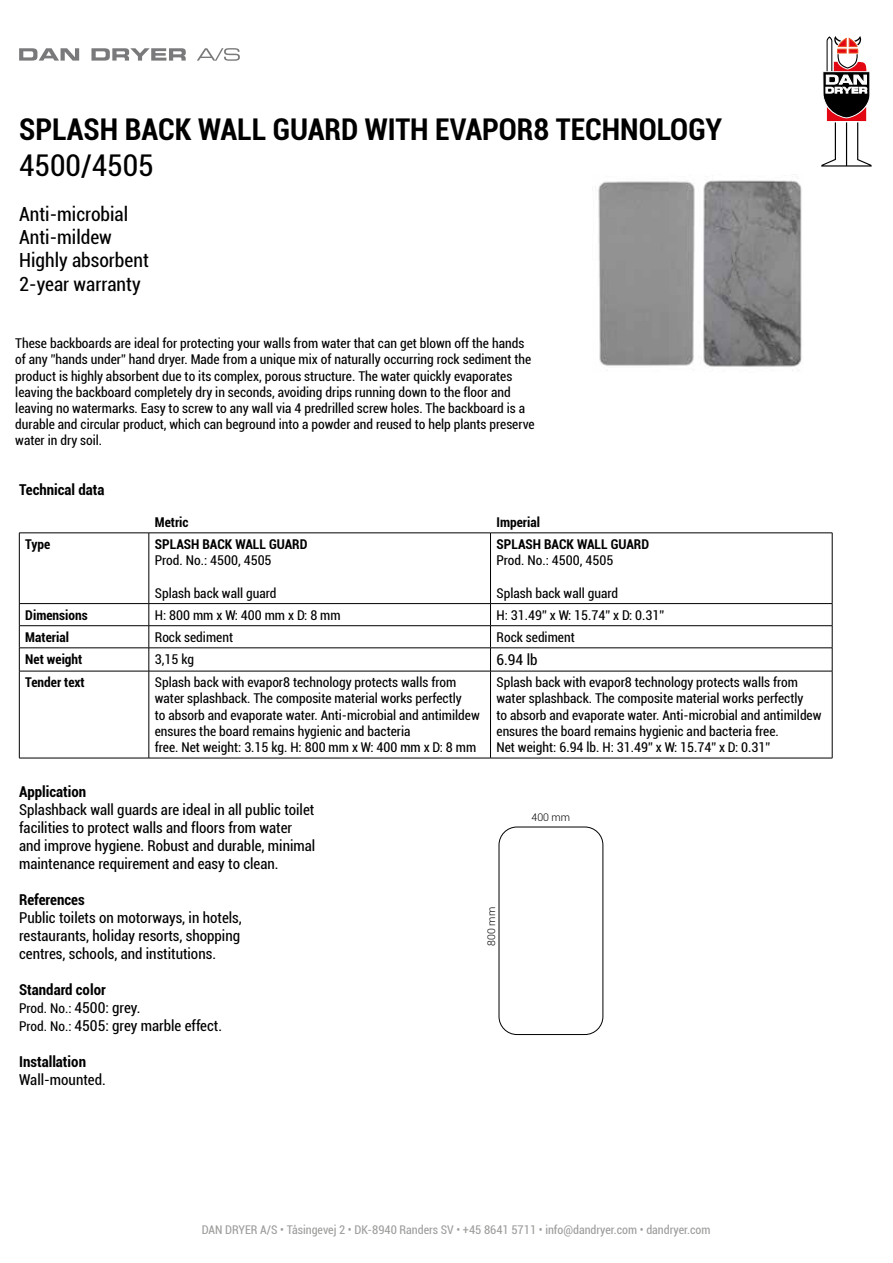
<style>
.page{position:relative;width:893px;height:1263px;background:#fff}
.page>*{position:absolute;margin:0;border:0;box-sizing:border-box;transform-origin:0 0}
.t1{font:700 condensed 30px "Roboto";color:#000}
.t2{font:condensed 30px "Roboto";color:#000}
.t3{font:condensed 19.5px/23.4px "Roboto";color:#000}
.t4{font:condensed 15px/18px "Roboto";color:#000}
.t5{font:700 condensed 15px "Roboto";color:#000}
.t6{font:condensed 13.5px/16.2px "Roboto";color:#000}
.t7{font:700 condensed 13.5px "Roboto";color:#000}
.t8{font:condensed 12px "Roboto";color:#9d9d9c}
.t9{font:300 10.5px "Roboto";color:#000}
.s1{font-weight:700}
.s2{font-size:13.5px}
</style>
<div class="page">
<svg style="left:19px;top:48px;width:60px;height:13px"></svg>
<svg style="left:91px;top:48px;width:95px;height:13px"></svg>
<svg style="left:197px;top:48px;width:43px;height:13px"></svg>
<svg style="left:821px;top:36px;width:51px;height:131px"></svg>
<hr style="left:149px;top:533px;width:341px;height:1px;background:#000">
<hr style="left:490px;top:533px;width:342px;height:1px;background:#000">
<hr style="left:19px;top:533px;width:130px;height:1px;background:#000">
<hr style="left:19px;top:533px;width:1px;height:70px;background:#000">
<hr style="left:149px;top:533px;width:1px;height:70px;background:#000">
<svg style="left:149px;top:604px;width:1px;height:67px"></svg>
<hr style="left:149px;top:671px;width:1px;height:87px;background:#000">
<hr style="left:490px;top:533px;width:1px;height:70px;background:#000">
<hr style="left:832px;top:533px;width:1px;height:70px;background:#000">
<svg style="left:490px;top:604px;width:1px;height:67px"></svg>
<svg style="left:832px;top:604px;width:1px;height:67px"></svg>
<hr style="left:490px;top:671px;width:1px;height:87px;background:#000">
<hr style="left:832px;top:671px;width:1px;height:87px;background:#000">
<hr style="left:19px;top:603px;width:130px;height:1px;background:#000">
<hr style="left:149px;top:603px;width:341px;height:1px;background:#000">
<hr style="left:490px;top:603px;width:342px;height:1px;background:#000">
<hr style="left:19px;top:625px;width:130px;height:1px;background:#000">
<hr style="left:149px;top:625px;width:341px;height:1px;background:#000">
<hr style="left:490px;top:625px;width:342px;height:1px;background:#000">
<hr style="left:19px;top:648px;width:130px;height:1px;background:#000">
<svg style="left:19px;top:604px;width:1px;height:67px"></svg>
<hr style="left:149px;top:648px;width:341px;height:1px;background:#000">
<hr style="left:490px;top:648px;width:342px;height:1px;background:#000">
<hr style="left:19px;top:671px;width:130px;height:1px;background:#000">
<hr style="left:19px;top:671px;width:1px;height:87px;background:#000">
<hr style="left:149px;top:671px;width:341px;height:1px;background:#000">
<hr style="left:490px;top:671px;width:342px;height:1px;background:#000">
<hr style="left:19px;top:758px;width:130px;height:1px;background:#000">
<hr style="left:149px;top:758px;width:341px;height:1px;background:#000">
<hr style="left:490px;top:758px;width:342px;height:1px;background:#000">
<img style="left:598px;top:180px;width:204px;height:191px">
<div style="left:499px;top:827px;width:104px;height:208px;border:1px solid #000;border-radius:18px"></div>
<h1 class="t1" style="left:19px;top:108px;width:705px">SPLASH BACK WALL GUARD WITH EVAPOR8 TECHNOLOGY</h1>
<h1 class="t2" style="left:19px;top:145px;width:136px">4500/4505</h1>
<h2 class="t3" style="left:19px;top:201px;width:131px">Anti-microbial<br>Anti-mildew<br>Highly absorbent<br>2-year warranty</h2>
<p class="t6" style="left:15px;top:335px;width:521px">These backboards are ideal for protecting your walls from water that can get blown off the hands of any ”hands under” hand dryer. Made from a unique mix of naturally occurring rock sediment the product is highly absorbent due to its complex, porous structure. The water quickly evaporates leaving the backboard completely dry in seconds, avoiding drips running down to the floor and leaving no watermarks. Easy to screw to any wall via 4 predrilled screw holes. The backboard is a durable and circular product, which can beground into a powder and reused to help plants preserve water in dry soil.</p>
<p class="t5" style="left:19px;top:479px;width:87px">Technical data</p>
<p class="t7" style="left:155px;top:513px;width:35px">Metric</p>
<p class="t7" style="left:496px;top:513px;width:45px">Imperial</p>
<p class="t7" style="left:25px;top:535px;width:27px">Type</p>
<p class="t7" style="left:155px;top:535px;width:154px">SPLASH BACK WALL GUARD</p>
<p class="t6" style="left:155px;top:552px;width:118px">Prod. No.: 4500, 4505</p>
<p class="t6" style="left:155px;top:584px;width:123px">Splash back wall guard</p>
<p class="t7" style="left:496px;top:535px;width:154px">SPLASH BACK WALL GUARD</p>
<p class="t6" style="left:496px;top:552px;width:118px">Prod. No.: 4500, 4505</p>
<p class="t6" style="left:496px;top:584px;width:123px">Splash back wall guard</p>
<p class="t7" style="left:25px;top:605px;width:64px">Dimensions</p>
<p class="t6" style="left:155px;top:606px;width:187px">H: 800 mm x W: 400 mm x D: 8 mm</p>
<p class="t6" style="left:496px;top:606px;width:169px">H: 31.49” x W: 15.74” x D: 0.31”</p>
<p class="t7" style="left:25px;top:627px;width:45px">Material</p>
<p class="t6" style="left:155px;top:628px;width:80px">Rock sediment</p>
<p class="t6" style="left:496px;top:628px;width:80px">Rock sediment</p>
<p class="t7" style="left:25px;top:650px;width:59px">Net weight</p>
<p class="t6" style="left:155px;top:651px;width:41px">3,15 kg</p>
<p class="t4" style="left:496px;top:650px;width:42px">6.94 lb</p>
<p class="t7" style="left:25px;top:673px;width:61px">Tender text</p>
<p class="t6" style="left:155px;top:674px;width:327px">Splash back with evapor8 technology protects walls from water splashback. The composite material works perfectly<br>to absorb and evaporate water. Anti-microbial and antimildew ensures the board remains hygienic and bacteria<br>free. Net weight: 3.15 kg. H: 800 mm x W: 400 mm x D: 8 mm</p>
<p class="t6" style="left:496px;top:674px;width:327px">Splash back with evapor8 technology protects walls from water splashback. The composite material works perfectly<br>to absorb and evaporate water. Anti-microbial and antimildew ensures the board remains hygienic and bacteria free.<br>Net weight: 6.94 lb. H: 31.49” x W: 15.74” x D: 0.31”</p>
<p class="t5" style="left:19px;top:781px;width:69px">Application</p>
<p class="t4" style="left:19px;top:800px;width:298px">Splashback wall guards are ideal in all public toilet facilities to protect walls and floors from water and improve hygiene. Robust and durable, minimal maintenance requirement and easy to clean.</p>
<p class="t5" style="left:19px;top:889px;width:67px">References</p>
<p class="t4" style="left:19px;top:908px;width:224px;text-align:justify">Public toilets on motorways, in hotels, restaurants, holiday resorts, shopping centres, schools, and institutions.</p>
<p class="t4" style="left:19px;top:980px;width:204px"><span class="s1">Standard color<br></span><span class="s2">Prod. No.:</span> 4500: grey.<br><span class="s2">Prod. No.:</span> 4505: grey marble effect.</p>
<p class="t5" style="left:19px;top:1051px;width:68px">Installation</p>
<p class="t4" style="left:19px;top:1070px;width:88px">Wall-mounted.</p>
<p class="t9" style="left:484px;top:946px;width:40px;rotate:-90deg">800 mm</p>
<p class="t9" style="left:532px;top:810px;width:40px">400 mm</p>
<p class="t8" style="left:202px;top:1221px;width:510px">DAN DRYER A/S • Tåsingevej 2 • DK-8940 Randers SV • +45 8641 5711 • info@dandryer.com • dandryer.com</p>
</div>
